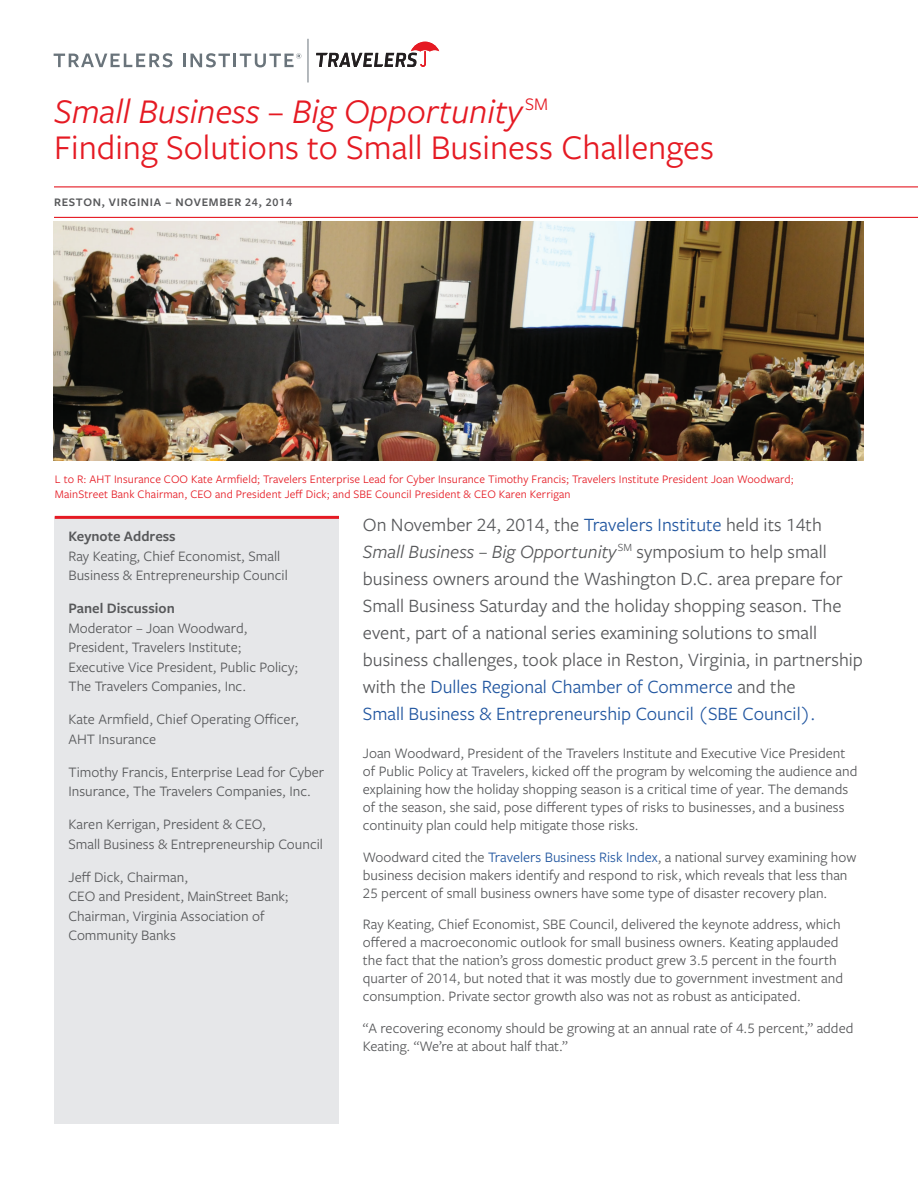
<style>
.page{position:relative;width:918px;height:1188px;background:#fff}
.page>*{position:absolute;margin:0;border:0;box-sizing:border-box;transform-origin:0 0}
.t1{font:36px/36px "Freight Sans Pro";color:#e51a23}
.Body_copy{font:19.5px/27px "Freight Sans Pro";color:#57585a}
.Body_copy-2{font:15px/19.5px "Freight Sans Pro";color:#57585a}
.Body_copy-3{font:600 15px "Freight Sans Pro";color:#57585a}
.Body_copy-4{font:12px/15px "Freight Sans Pro";letter-spacing:.01em;color:#e51a23}
.Sub-title_1_line{font:600 12px "Freight Sans Pro";letter-spacing:.06em;color:#57585a}
.s1{font-style:italic}
.s2{color:#2156a0}
.s3{font-weight:600}
</style>
<div class="page">
<div style="left:55px;top:517px;width:284px;height:607px;background:#e6e7e9"></div>
<hr style="left:55px;top:516px;width:284px;height:3px;background:#e51a23">
<img style="left:54px;top:221px;width:810px;height:240px">
<hr style="left:54px;top:186px;width:864px;height:1px;background:#e51a23">
<hr style="left:54px;top:217px;width:864px;height:1px;background:#e51a23">
<svg style="left:316px;top:42px;width:123px;height:25px"></svg>
<hr style="left:308px;top:39px;width:1px;height:44px;background:#6a747b">
<svg style="left:54px;top:53px;width:119px;height:14px"></svg>
<svg style="left:183px;top:53px;width:118px;height:14px"></svg>
<p class="t1" style="left:54px;top:92px;width:662px"><span class="s1">Small Business – Big Opportunity</span> <sup>SM<br></sup>Finding Solutions to Small Business Challenges</p>
<p class="Sub-title_1_line" style="left:54px;top:194px;width:240px">RESTON, VIRGINIA – NOVEMBER 24, 2014</p>
<p class="Body_copy-4" style="left:55px;top:471px;width:740px">L to R: AHT Insurance COO Kate Armfield; Travelers Enterprise Lead for Cyber Insurance Timothy Francis; Travelers Institute President Joan Woodward;<br>MainStreet Bank Chairman, CEO and President Jeff Dick; and SBE Council President &amp; CEO Karen Kerrigan</p>
<p class="Body_copy" style="left:363px;top:510px;width:502px">On November 24, 2014, the <span class="s2">Travelers Institute</span> held its 14th <span class="s1">Small Business – Big Opportunity</span><sup>SM</sup> symposium to help small business owners around the Washington D.C. area prepare for Small Business Saturday and the holiday shopping season. The event, part of a national series examining solutions to small business challenges, took place in Reston, Virginia, in partnership with the <span class="s2">Dulles Regional Chamber of Commerce</span> and the<br><span class="s2">Small Business &amp; Entrepreneurship Council (SBE Council).</span></p>
<p class="Body_copy-2" style="left:363px;top:744px;width:496px;line-height:18px">Joan Woodward, President of the Travelers Institute and Executive Vice President of Public Policy at Travelers, kicked off the program by welcoming the audience and explaining how the holiday shopping season is a critical time of year. The demands of the season, she said, pose different types of risks to businesses, and a business continuity plan could help mitigate those risks.</p>
<p class="Body_copy-2" style="left:363px;top:847px;width:495px;line-height:18px">Woodward cited the <span class="s2">Travelers Business Risk Index</span>, a national survey examining how business decision makers identify and respond to risk, which reveals that less than<br>25 percent of small business owners have some type of disaster recovery plan.</p>
<p class="Body_copy-2" style="left:363px;top:915px;width:482px;line-height:18px">Ray Keating, Chief Economist, SBE Council, delivered the keynote address, which offered a macroeconomic outlook for small business owners. Keating applauded the fact that the nation’s gross domestic product grew 3.5 percent in the fourth quarter of 2014, but noted that it was mostly due to government investment and consumption. Private sector growth also was not as robust as anticipated.</p>
<p class="Body_copy-2" style="left:363px;top:1018px;width:492px;line-height:18px">“A recovering economy should be growing at an annual rate of 4.5 percent,” added<br>Keating. “We’re at about half that.”</p>
<p class="Body_copy-2" style="left:68px;top:526px;width:221px"><span class="s3">Keynote Address<br></span>Ray Keating, Chief Economist, Small<br>Business &amp; Entrepreneurship Council</p>
<p class="Body_copy-3" style="left:68px;top:598px;width:108px">Panel Discussion</p>
<p class="Body_copy-2" style="left:68px;top:618px;width:231px">Moderator – Joan Woodward, President, Travelers Institute; Executive Vice President, Public Policy; The Travelers Companies, Inc.</p>
<p class="Body_copy-2" style="left:68px;top:709px;width:232px">Kate Armfield, Chief Operating Officer,<br>AHT Insurance</p>
<p class="Body_copy-2" style="left:68px;top:762px;width:257px">Timothy Francis, Enterprise Lead for Cyber<br>Insurance, The Travelers Companies, Inc.</p>
<p class="Body_copy-2" style="left:68px;top:814px;width:256px">Karen Kerrigan, President &amp; CEO,<br>Small Business &amp; Entrepreneurship Council</p>
<p class="Body_copy-2" style="left:68px;top:867px;width:222px">Jeff Dick, Chairman,<br>CEO and President, MainStreet Bank;<br>Chairman, Virginia Association of<br>Community Banks</p>
</div>
